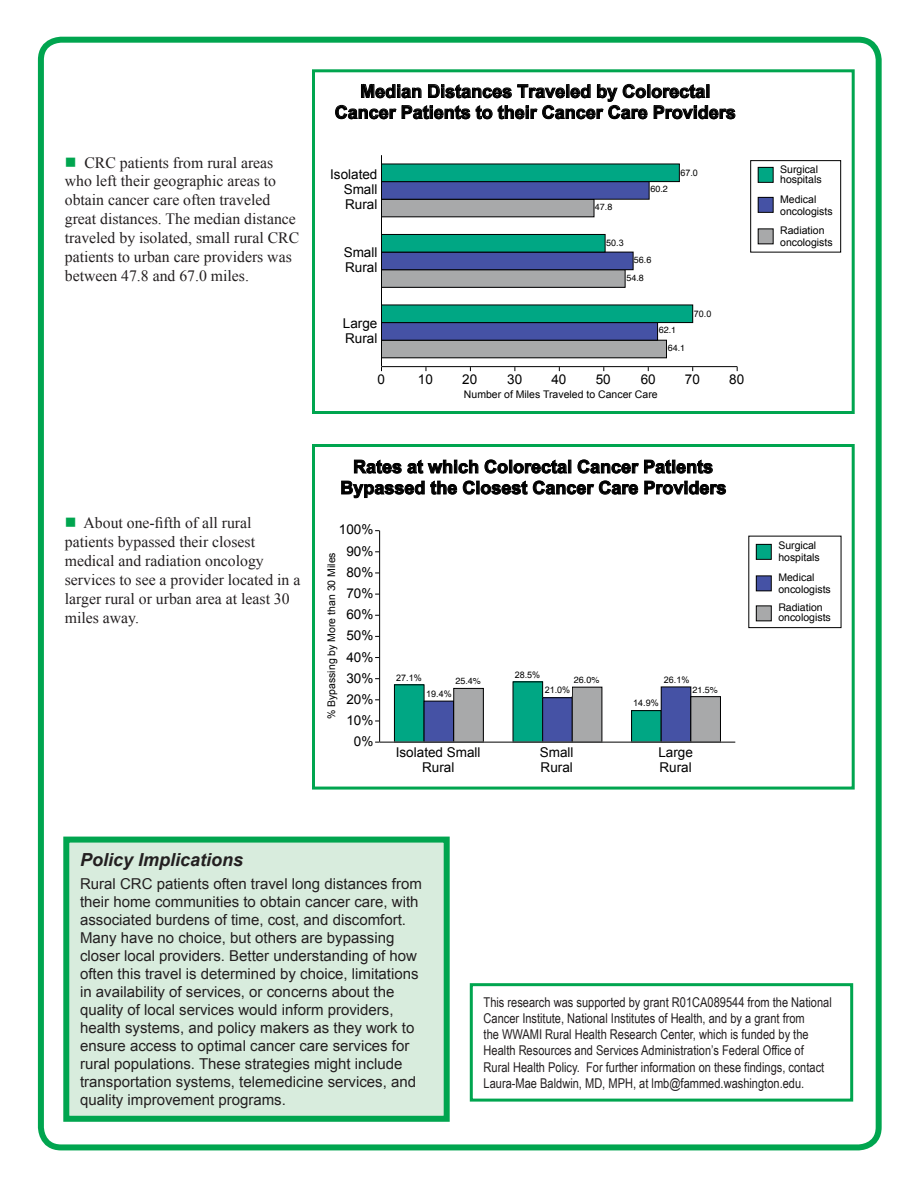
<style>
.page{position:relative;width:918px;height:1188px;background:#fff}
.page>*{position:absolute;margin:0;border:0;box-sizing:border-box;transform-origin:0 0}
.t1{font:700 18px/21px "Arial";color:#000;text-align:center}
.t2{font:italic 700 18px "Arial";color:#231f20}
.t3{font:15.75px/18.9px "Times New Roman";color:#231f20}
.t4{font:15px/18px "Arial";color:#231f20}
.t5{font:13.5px/16.2px "Arial Narrow";color:#231f20}
.t6{font:13.5px/15px "Arial";color:#000}
.t7{font:10.5px/12px "Arial";color:#000}
.t8{font:10.5px/10.5px "Helvetica";color:#000}
.t9{font:9px "Arial";color:#000}
.t10{font:9px "Helvetica";color:#000}
.s1{color:#00a54f}
</style>
<div class="page">
<div style="left:38px;top:37px;width:844px;height:1113px;border:6px solid #00a54f;border-radius:20px"></div>
<div style="left:394px;top:685px;width:30px;height:57px;background:#00a784"></div>
<div style="left:394px;top:684px;width:30px;height:59px;border:1px solid #000"></div>
<div style="left:424px;top:701px;width:30px;height:41px;background:#4552a5"></div>
<div style="left:454px;top:688px;width:29px;height:54px;background:#a8a9aa"></div>
<div style="left:453px;top:688px;width:31px;height:55px;border:1px solid #000"></div>
<div style="left:513px;top:682px;width:30px;height:60px;background:#00a784"></div>
<div style="left:513px;top:681px;width:30px;height:62px;border:1px solid #000"></div>
<div style="left:543px;top:698px;width:29px;height:44px;background:#4552a5"></div>
<div style="left:542px;top:697px;width:31px;height:46px;border:1px solid #000"></div>
<div style="left:572px;top:687px;width:30px;height:55px;background:#a8a9aa"></div>
<div style="left:572px;top:687px;width:30px;height:56px;border:1px solid #000"></div>
<div style="left:632px;top:711px;width:29px;height:31px;background:#00a784"></div>
<div style="left:631px;top:710px;width:31px;height:33px;border:1px solid #000"></div>
<div style="left:661px;top:687px;width:30px;height:55px;background:#4552a5"></div>
<div style="left:661px;top:687px;width:30px;height:56px;border:1px solid #000"></div>
<div style="left:691px;top:697px;width:29px;height:45px;background:#a8a9aa"></div>
<div style="left:690px;top:696px;width:31px;height:47px;border:1px solid #000"></div>
<hr style="left:379px;top:531px;width:1px;height:211px;background:#000">
<hr style="left:380px;top:742px;width:355px;height:1px;background:#000">
<div style="left:756px;top:544px;width:15px;height:15px;background:#00a784"></div>
<div style="left:756px;top:544px;width:16px;height:16px;border:1px solid #000"></div>
<div style="left:756px;top:576px;width:15px;height:15px;background:#4552a5"></div>
<div style="left:756px;top:575px;width:16px;height:16px;border:1px solid #000"></div>
<div style="left:756px;top:606px;width:15px;height:15px;background:#a8a9aa"></div>
<div style="left:756px;top:605px;width:16px;height:16px;border:1px solid #000"></div>
<svg style="left:354px;top:460px;width:124px;height:14px"></svg>
<svg style="left:485px;top:459px;width:86px;height:15px"></svg>
<svg style="left:578px;top:459px;width:135px;height:15px"></svg>
<svg style="left:341px;top:481px;width:116px;height:17px"></svg>
<svg style="left:463px;top:480px;width:175px;height:15px"></svg>
<svg style="left:644px;top:481px;width:82px;height:14px"></svg>
<div style="left:312px;top:444px;width:543px;height:346px;border:3px solid #00a54f"></div>
<div style="left:382px;top:340px;width:284px;height:18px;background:#a8a9aa"></div>
<div style="left:381px;top:340px;width:286px;height:18px;border:1px solid #000"></div>
<div style="left:382px;top:323px;width:276px;height:17px;background:#4552a5"></div>
<div style="left:381px;top:322px;width:277px;height:19px;border:1px solid #000"></div>
<div style="left:382px;top:305px;width:311px;height:18px;background:#00a784"></div>
<div style="left:381px;top:305px;width:312px;height:18px;border:1px solid #000"></div>
<div style="left:382px;top:270px;width:243px;height:17px;background:#a8a9aa"></div>
<div style="left:381px;top:269px;width:245px;height:19px;border:1px solid #000"></div>
<div style="left:382px;top:252px;width:251px;height:18px;background:#4552a5"></div>
<div style="left:381px;top:252px;width:253px;height:18px;border:1px solid #000"></div>
<div style="left:382px;top:234px;width:223px;height:18px;background:#00a784"></div>
<div style="left:381px;top:234px;width:225px;height:18px;border:1px solid #000"></div>
<div style="left:382px;top:199px;width:212px;height:18px;background:#a8a9aa"></div>
<div style="left:381px;top:199px;width:213px;height:18px;border:1px solid #000"></div>
<div style="left:382px;top:182px;width:267px;height:17px;background:#4552a5"></div>
<div style="left:381px;top:181px;width:269px;height:19px;border:1px solid #000"></div>
<div style="left:382px;top:164px;width:297px;height:18px;background:#00a784"></div>
<div style="left:381px;top:164px;width:299px;height:18px;border:1px solid #000"></div>
<hr style="left:381px;top:155px;width:1px;height:212px;background:#000">
<hr style="left:382px;top:366px;width:355px;height:1px;background:#000">
<div style="left:750px;top:160px;width:91px;height:93px;border:1px solid #000"></div>
<div style="left:758px;top:229px;width:15px;height:15px;background:#a8a9aa"></div>
<div style="left:758px;top:229px;width:16px;height:15px;border:1px solid #000"></div>
<div style="left:758px;top:197px;width:15px;height:15px;background:#4552a5"></div>
<div style="left:758px;top:197px;width:16px;height:16px;border:1px solid #000"></div>
<div style="left:758px;top:167px;width:15px;height:15px;background:#00a784"></div>
<div style="left:758px;top:167px;width:16px;height:16px;border:1px solid #000"></div>
<svg style="left:335px;top:84px;width:400px;height:35px"></svg>
<div style="left:312px;top:69px;width:543px;height:345px;border:3px solid #00a54f"></div>
<div style="left:470px;top:983px;width:383px;height:119px;border:3px solid #00a54f"></div>
<div style="left:66px;top:840px;width:381px;height:279px;background:#d8ecdd"></div>
<div style="left:63px;top:837px;width:387px;height:285px;border:6px solid #00a54f"></div>
<p class="t3" style="left:65px;top:153px;width:236px"><span class="s1">■</span> CRC patients from rural areas who left their geographic areas to obtain cancer care often traveled great distances. The median distance traveled by isolated, small rural CRC patients to urban care providers was between 47.8 and 67.0 miles.</p>
<p class="t3" style="left:65px;top:513px;width:237px"><span class="s1">■</span> About one-fifth of all rural patients bypassed their closest medical and radiation oncology services to see a provider located in a larger rural or urban area at least 30 miles away.</p>
<p class="t1" style="left:335px;top:82px;width:403px">Median Distances Traveled by Colorectal<br>Cancer Patients to their Cancer Care Providers</p>
<p class="t6" style="left:344px;top:168px;width:35px;text-align:justify;text-indent:-14px">Isolated Small Rural</p>
<p class="t6" style="left:344px;top:246px;width:35px">Small<br>Rural</p>
<p class="t6" style="left:343px;top:317px;width:36px">Large<br>Rural</p>
<p class="t10" style="left:595px;top:203px;width:19px">47.8</p>
<p class="t10" style="left:650px;top:185px;width:19px">60.2</p>
<p class="t9" style="left:606px;top:239px;width:19px">50.3</p>
<p class="t10" style="left:634px;top:256px;width:19px">56.6</p>
<p class="t10" style="left:626px;top:274px;width:19px">54.8</p>
<p class="t9" style="left:680px;top:169px;width:19px">67.0</p>
<p class="t9" style="left:694px;top:310px;width:19px">70.0</p>
<p class="t10" style="left:659px;top:326px;width:19px">62.1</p>
<p class="t10" style="left:668px;top:344px;width:19px">64.1</p>
<p class="t6" style="left:377px;top:373px;width:9px">0</p>
<p class="t6" style="left:418px;top:373px;width:17px">10</p>
<p class="t6" style="left:462px;top:373px;width:17px">20</p>
<p class="t6" style="left:507px;top:373px;width:17px">30</p>
<p class="t6" style="left:551px;top:373px;width:17px">40</p>
<p class="t6" style="left:596px;top:373px;width:17px">50</p>
<p class="t6" style="left:641px;top:373px;width:17px">60</p>
<p class="t6" style="left:685px;top:373px;width:17px">70</p>
<p class="t6" style="left:729px;top:373px;width:17px">80</p>
<p class="t7" style="left:464px;top:390px;width:195px">Number of Miles Traveled to Cancer Care</p>
<p class="t1" style="left:340px;top:458px;width:388px">Rates at which Colorectal Cancer Patients<br>Bypassed the Closest Cancer Care Providers</p>
<p class="t6" style="left:339px;top:524px;width:36px">100%</p>
<p class="t7" style="left:326px;top:719px;width:168px;rotate:-90deg">% Bypassing by More than 30 Miles</p>
<p class="t6" style="left:346px;top:545px;width:29px">90%</p>
<p class="t6" style="left:346px;top:566px;width:29px">80%</p>
<p class="t6" style="left:346px;top:587px;width:29px">70%</p>
<p class="t6" style="left:346px;top:608px;width:29px">60%</p>
<p class="t6" style="left:346px;top:629px;width:29px">50%</p>
<p class="t6" style="left:346px;top:651px;width:29px">40%</p>
<p class="t6" style="left:346px;top:672px;width:29px">30%</p>
<p class="t6" style="left:346px;top:693px;width:29px">20%</p>
<p class="t6" style="left:346px;top:714px;width:29px">10%</p>
<p class="t6" style="left:354px;top:735px;width:21px">0%</p>
<p class="t9" style="left:396px;top:674px;width:27px">27.1%</p>
<p class="t10" style="left:455px;top:678px;width:27px">25.4%</p>
<p class="t9" style="left:515px;top:671px;width:27px">28.5%</p>
<p class="t10" style="left:574px;top:677px;width:27px">26.0%</p>
<p class="t9" style="left:426px;top:691px;width:27px">19.4%</p>
<p class="t9" style="left:545px;top:687px;width:27px">21.0%</p>
<p class="t9" style="left:664px;top:676px;width:27px">26.1%</p>
<p class="t10" style="left:692px;top:686px;width:27px">21.5%</p>
<p class="t9" style="left:633px;top:700px;width:27px">14.9%</p>
<p class="t6" style="left:396px;top:746px;width:86px;text-align:center">Isolated Small<br>Rural</p>
<p class="t6" style="left:540px;top:746px;width:35px">Small<br>Rural</p>
<p class="t6" style="left:658px;top:746px;width:36px">Large<br>Rural</p>
<p class="t8" style="left:780px;top:165px;width:43px">Surgical hospitals</p>
<p class="t7" style="left:780px;top:194px;width:54px">Medical oncologists</p>
<p class="t7" style="left:780px;top:225px;width:54px">Radiation oncologists</p>
<p class="t7" style="left:778px;top:541px;width:43px">Surgical hospitals</p>
<p class="t7" style="left:778px;top:572px;width:54px">Medical oncologists</p>
<p class="t8" style="left:778px;top:603px;width:54px">Radiation oncologists</p>
<p class="t2" style="left:80px;top:850px;width:165px">Policy Implications</p>
<p class="t4" style="left:80px;top:875px;width:343px">Rural CRC patients often travel long distances from their home communities to obtain cancer care, with associated burdens of time, cost, and discomfort.<br>Many have no choice, but others are bypassing closer local providers. Better understanding of how often this travel is determined by choice, limitations in availability of services, or concerns about the quality of local services would inform providers, health systems, and policy makers as they work to ensure access to optimal cancer care services for rural populations. These strategies might include transportation systems, telemedicine services, and quality improvement programs.</p>
<p class="t5" style="left:484px;top:994px;width:350px">This research was supported by grant R01CA089544 from the National Cancer Institute, National Institutes of Health, and by a grant from<br>the WWAMI Rural Health Research Center, which is funded by the Health Resources and Services Administration’s Federal Office of Rural Health Policy. For further information on these findings, contact Laura-Mae Baldwin, MD, MPH, at lmb@fammed.washington.edu.</p>
</div>
